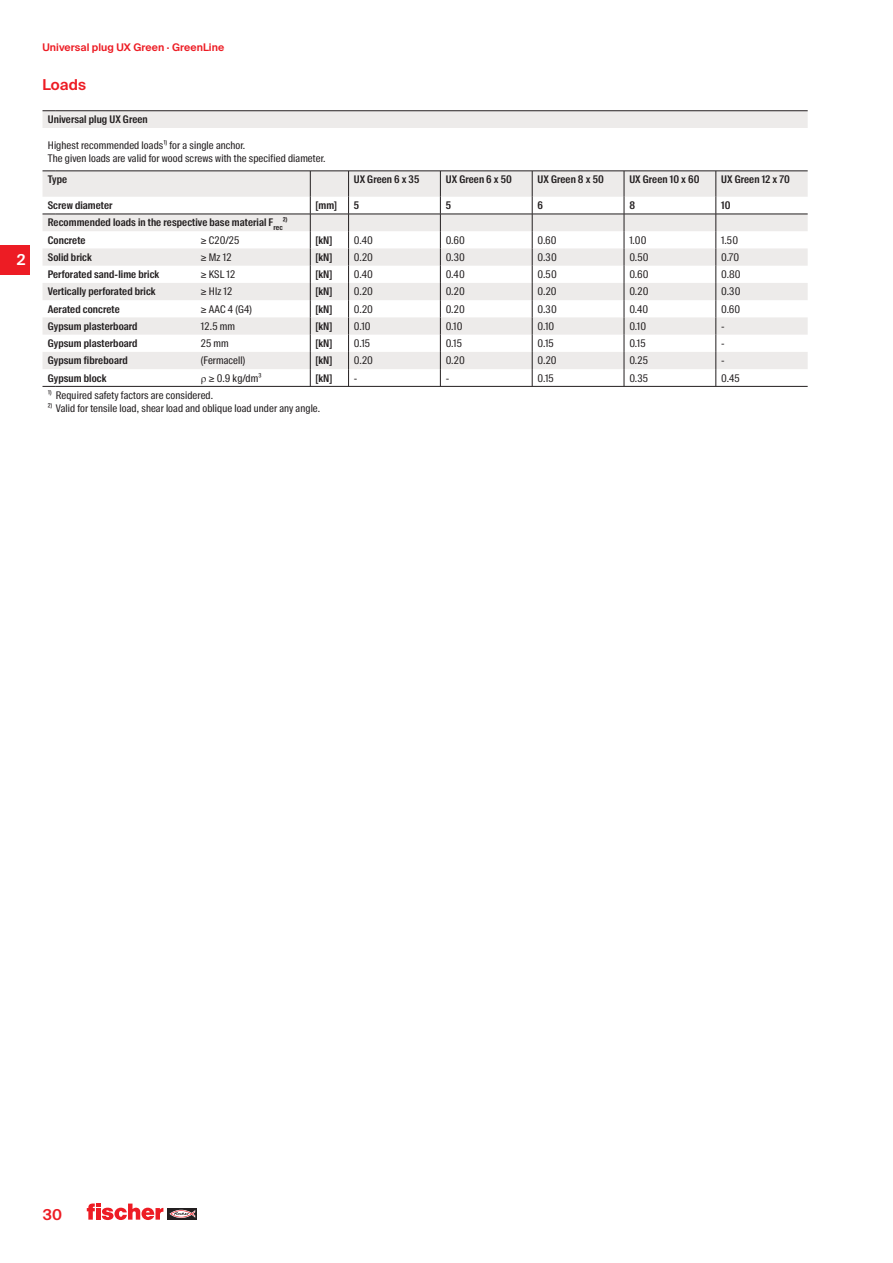
<style>
.page{position:relative;width:893px;height:1263px;background:#fff}
.page>*{position:absolute;margin:0;border:0;box-sizing:border-box;transform-origin:0 0}
.t1{font:600 15px "fischerstrong";letter-spacing:.005em;color:#ed1c24}
.t2{font:600 15px "fischerstrong";color:#fff}
.t3{font:10.5px/13px "fischerstrong Cond";letter-spacing:.01em;color:#231f20}
.t4{font:600 10.5px/17.2px "fischerstrong Cond";letter-spacing:.01em;color:#231f20}
.t5{font:600 10.5px "fischerstrong";letter-spacing:.005em;color:#ed1c24}
</style>
<div class="page">
<svg style="left:168px;top:1208px;width:29px;height:12px"></svg>
<svg style="left:169px;top:1210px;width:26px;height:8px"></svg>
<svg style="left:87px;top:1204px;width:76px;height:16px"></svg>
<svg style="left:43px;top:111px;width:765px;height:60px"></svg>
<svg style="left:43px;top:110px;width:13px;height:1px"></svg>
<hr style="left:56px;top:110px;width:752px;height:1px;background:#231f20">
<div style="left:0;top:245px;width:30px;height:29px;background:#ed1c24"></div>
<svg style="left:43px;top:171px;width:765px;height:216px"></svg>
<h1 class="t2" style="left:17px;top:254px;width:10px">2</h1>
<p class="t5" style="left:43px;top:42px;width:183px">Universal plug UX Green · GreenLine</p>
<h1 class="t1" style="left:43px;top:79px;width:45px">Loads</h1>
<p class="t4" style="left:48px;top:112px;width:101px">Universal plug UX Green</p>
<p class="t3" style="left:48px;top:140px;width:279px">Highest recommended loads¹) for a single anchor.<br>The given loads are valid for wood screws with the specified diameter.</p>
<p class="t4" style="left:48px;top:172px;width:21px">Type</p>
<p class="t4" style="left:354px;top:172px;width:67px">UX Green 6 x 35</p>
<p class="t4" style="left:446px;top:172px;width:67px">UX Green 6 x 50</p>
<p class="t4" style="left:537px;top:172px;width:68px">UX Green 8 x 50</p>
<p class="t4" style="left:629px;top:172px;width:72px">UX Green 10 x 60</p>
<p class="t4" style="left:721px;top:172px;width:70px">UX Green 12 x 70</p>
<p class="t4" style="left:48px;top:198px;width:66px">Screw diameter</p>
<p class="t4" style="left:315px;top:198px;width:23px">[mm]</p>
<p class="t4" style="left:354px;top:198px;width:7px">5</p>
<p class="t4" style="left:446px;top:198px;width:7px">5</p>
<p class="t4" style="left:537px;top:198px;width:7px">6</p>
<p class="t4" style="left:629px;top:198px;width:7px">8</p>
<p class="t4" style="left:721px;top:198px;width:11px">10</p>
<p class="t4" style="left:48px;top:215px;width:241px">Recommended loads in the respective base material F<sub>rec</sub>²)<br>Concrete</p>
<p class="t3" style="left:201px;top:234px;width:40px">≥ C20/25</p>
<p class="t4" style="left:316px;top:232px;width:18px">[kN]</p>
<p class="t3" style="left:354px;top:234px;width:21px">0.40</p>
<p class="t3" style="left:446px;top:234px;width:21px">0.60</p>
<p class="t3" style="left:537px;top:234px;width:21px">0.60</p>
<p class="t3" style="left:629px;top:234px;width:19px">1.00</p>
<p class="t3" style="left:721px;top:234px;width:18px">1.50</p>
<p class="t4" style="left:48px;top:249px;width:45px">Solid brick</p>
<p class="t3" style="left:201px;top:251px;width:32px">≥ Mz 12</p>
<p class="t4" style="left:316px;top:249px;width:18px">[kN]</p>
<p class="t3" style="left:354px;top:251px;width:21px">0.20</p>
<p class="t3" style="left:446px;top:251px;width:21px">0.30</p>
<p class="t3" style="left:537px;top:251px;width:21px">0.30</p>
<p class="t3" style="left:629px;top:251px;width:21px">0.50</p>
<p class="t3" style="left:721px;top:251px;width:20px">0.70</p>
<p class="t4" style="left:48px;top:267px;width:113px">Perforated sand-lime brick</p>
<p class="t3" style="left:201px;top:269px;width:36px">≥ KSL 12</p>
<p class="t4" style="left:316px;top:267px;width:18px">[kN]</p>
<p class="t3" style="left:354px;top:269px;width:21px">0.40</p>
<p class="t3" style="left:446px;top:269px;width:21px">0.40</p>
<p class="t3" style="left:537px;top:269px;width:21px">0.50</p>
<p class="t3" style="left:629px;top:269px;width:21px">0.60</p>
<p class="t3" style="left:721px;top:269px;width:21px">0.80</p>
<p class="t4" style="left:48px;top:284px;width:109px">Vertically perforated brick</p>
<p class="t3" style="left:201px;top:286px;width:33px">≥ Hlz 12</p>
<p class="t4" style="left:316px;top:284px;width:18px">[kN]</p>
<p class="t3" style="left:354px;top:286px;width:21px">0.20</p>
<p class="t3" style="left:446px;top:286px;width:21px">0.20</p>
<p class="t3" style="left:537px;top:286px;width:21px">0.20</p>
<p class="t3" style="left:629px;top:286px;width:21px">0.20</p>
<p class="t3" style="left:721px;top:286px;width:21px">0.30</p>
<p class="t4" style="left:48px;top:301px;width:74px">Aerated concrete</p>
<p class="t3" style="left:201px;top:303px;width:52px">≥ AAC 4 (G4)</p>
<p class="t4" style="left:316px;top:301px;width:18px">[kN]</p>
<p class="t3" style="left:354px;top:303px;width:21px">0.20</p>
<p class="t3" style="left:446px;top:303px;width:21px">0.20</p>
<p class="t3" style="left:537px;top:303px;width:21px">0.30</p>
<p class="t3" style="left:629px;top:303px;width:21px">0.40</p>
<p class="t3" style="left:721px;top:303px;width:21px">0.60</p>
<p class="t4" style="left:48px;top:318px;width:91px">Gypsum plasterboard</p>
<p class="t3" style="left:201px;top:320px;width:36px">12.5 mm</p>
<p class="t4" style="left:316px;top:318px;width:18px">[kN]</p>
<p class="t3" style="left:354px;top:320px;width:18px">0.10</p>
<p class="t3" style="left:446px;top:320px;width:18px">0.10</p>
<p class="t3" style="left:537px;top:320px;width:18px">0.10</p>
<p class="t3" style="left:629px;top:320px;width:18px">0.10</p>
<p class="t3" style="left:721px;top:320px;width:5px">-</p>
<p class="t4" style="left:48px;top:336px;width:91px">Gypsum plasterboard</p>
<p class="t3" style="left:201px;top:338px;width:29px">25 mm</p>
<p class="t4" style="left:316px;top:336px;width:18px">[kN]</p>
<p class="t3" style="left:354px;top:338px;width:18px">0.15</p>
<p class="t3" style="left:446px;top:338px;width:18px">0.15</p>
<p class="t3" style="left:537px;top:338px;width:18px">0.15</p>
<p class="t3" style="left:629px;top:338px;width:18px">0.15</p>
<p class="t3" style="left:721px;top:338px;width:5px">-</p>
<p class="t4" style="left:48px;top:353px;width:81px">Gypsum fibreboard</p>
<p class="t3" style="left:201px;top:355px;width:45px">(Fermacell)</p>
<p class="t4" style="left:316px;top:353px;width:18px">[kN]</p>
<p class="t3" style="left:354px;top:355px;width:21px">0.20</p>
<p class="t3" style="left:446px;top:355px;width:21px">0.20</p>
<p class="t3" style="left:537px;top:355px;width:21px">0.20</p>
<p class="t3" style="left:629px;top:355px;width:20px">0.25</p>
<p class="t3" style="left:721px;top:355px;width:5px">-</p>
<p class="t4" style="left:48px;top:370px;width:60px">Gypsum block</p>
<p class="t3" style="left:209px;top:372px;width:54px">≥ 0.9 kg/dm³</p>
<p class="t4" style="left:316px;top:370px;width:18px">[kN]</p>
<p class="t3" style="left:354px;top:372px;width:5px">-</p>
<p class="t3" style="left:446px;top:372px;width:5px">-</p>
<p class="t3" style="left:537px;top:372px;width:18px">0.15</p>
<p class="t3" style="left:629px;top:372px;width:20px">0.35</p>
<p class="t3" style="left:721px;top:372px;width:20px">0.45</p>
<p class="t3" style="left:48px;top:389px;width:274px">¹) Required safety factors are considered.<br>²) Valid for tensile load, shear load and oblique load under any angle.</p>
<h1 class="t1" style="left:43px;top:1208px;width:21px">30</h1>
</div>
